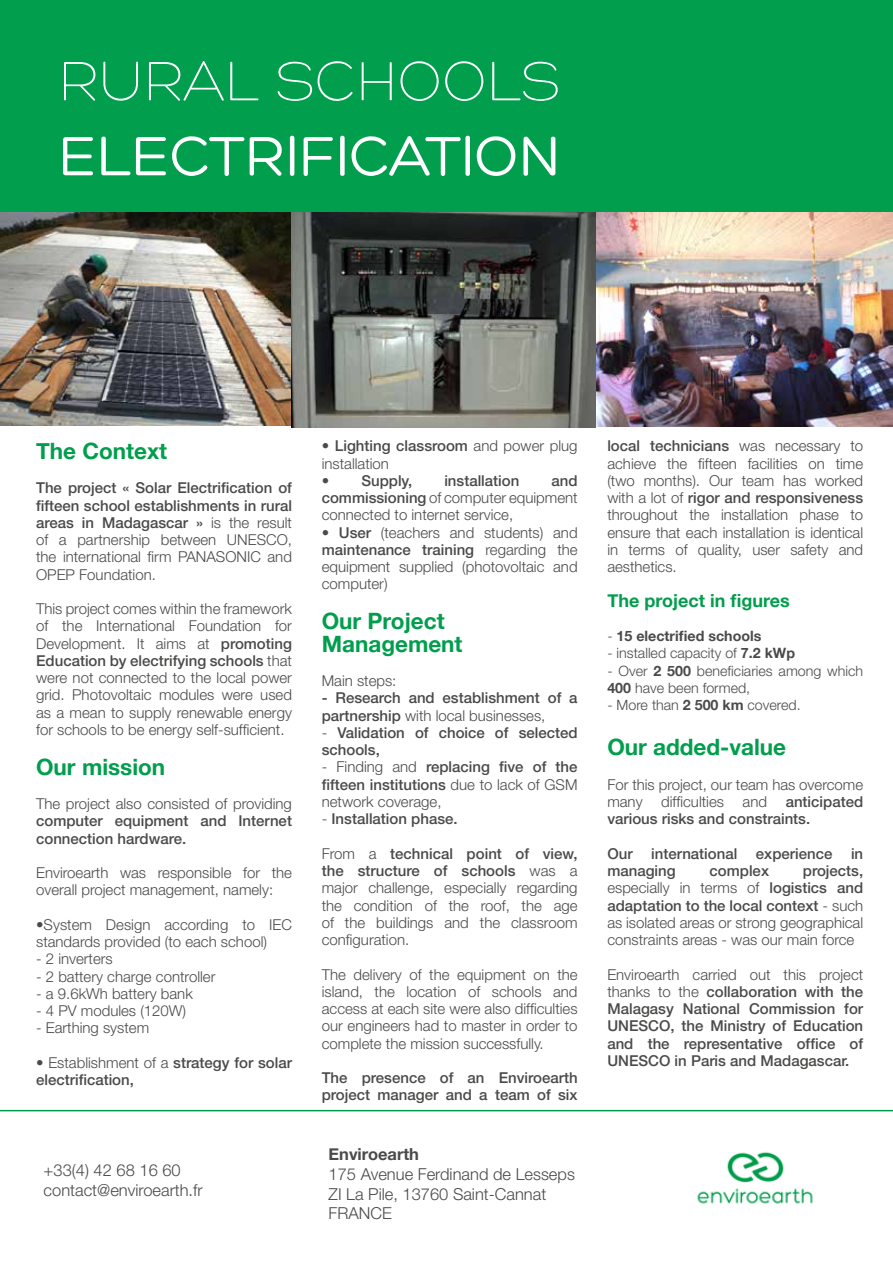
<style>
.page{position:relative;width:893px;height:1263px;background:#fff}
.page>*{position:absolute;margin:0;border:0;box-sizing:border-box;transform-origin:0 0}
.t1{font:60px "Hero";color:#fff}
.t2{font:300 60px "Hero";color:#fff}
.t3{font:700 22.5px/22.5px "Helvetica Neue";color:#009e4d}
.t4{font:700 18px "Helvetica Neue";color:#009e4d}
.t5{font:300 16.5px/19.8px "Helvetica Neue";color:#4a4a49}
.t6{font:700 16.5px "Helvetica Neue";color:#4a4a49}
.t7{font:300 15px/17.2px "Helvetica Neue";color:#4b4a49;text-align:justify}
.t8{font:500 15px/17.2px "Helvetica Neue";color:#4b4a49}
.t9{font:300 14.25px/17.2px "Helvetica Neue";color:#4b4a49}
.t10{font:700 14.25px "Helvetica Neue";color:#4b4a49}
.s1{font-weight:500}
.s2{font-weight:300}
.s3{font-weight:700}
</style>
<div class="page">
<div style="left:0;top:0;width:893px;height:216px;background:#009e4d"></div>
<img style="left:0;top:213px;width:291px;height:212px">
<img style="left:595px;top:213px;width:298px;height:213px">
<img style="left:291px;top:213px;width:304px;height:214px">
<hr style="left:0;top:1110px;width:893px;height:1px;background:#009e4d">
<img style="left:697px;top:1151px;width:116px;height:53px">
<h1 class="t2" style="left:58px;top:51px;width:503px">RURAL SCHOOLS</h1>
<h1 class="t1" style="left:58px;top:125px;width:504px">ELECTRIFICATION</h1>
<h2 class="t3" style="left:36px;top:439px;width:132px">The Context</h2>
<p class="t7" style="left:36px;top:479px;width:257px"><span class="s1">The project « Solar Electrification of fifteen school establishments in rural areas in Madagascar »</span> is the result of a partnership between UNESCO, the international firm PANASONIC and OPEP Foundation.</p>
<p class="t7" style="left:36px;top:599px;width:257px">This project comes within the framework of the International Foundation for Development. It aims at <span class="s1">promoting Education by electrifying schools</span> that were not connected to the local power grid. Photovoltaic modules were used as a mean to supply renewable energy for schools to be energy self-sufficient.</p>
<h2 class="t3" style="left:36px;top:755px;width:131px">Our mission</h2>
<p class="t7" style="left:36px;top:794px;width:257px">The project also consisted of providing</p>
<p class="t8" style="left:36px;top:812px;width:257px">computer equipment and Internet connection hardware.</p>
<p class="t7" style="left:36px;top:863px;width:257px">Enviroearth was responsible for the overall project management, namely:</p>
<p class="t7" style="left:36px;top:915px;width:257px">•System Design according to IEC standards provided (to each school)</p>
<p class="t7" style="left:36px;top:950px;width:78px">- 2 inverters</p>
<p class="t7" style="left:36px;top:967px;width:181px">- 2 battery charge controller</p>
<p class="t7" style="left:36px;top:984px;width:158px">- a 9.6kWh battery bank</p>
<p class="t7" style="left:36px;top:1001px;width:152px">- 4 PV modules (120W)</p>
<p class="t7" style="left:36px;top:1019px;width:115px">- Earthing system</p>
<p class="t8" style="left:36px;top:1053px;width:257px"><span class="s2">• Establishment of a</span> strategy for solar electrification,</p>
<p class="t5" style="left:44px;top:1159px;width:161px">+33(4) 42 68 16 60 contact@enviroearth.fr</p>
<p class="t7" style="left:322px;top:437px;width:257px">• <span class="s1">Lighting classroom</span> and power plug installation</p>
<p class="t8" style="left:322px;top:471px;width:92px"><span class="s2">•</span> Supply,</p>
<p class="t8" style="left:444px;top:471px;width:77px">installation</p>
<p class="t7" style="left:322px;top:471px;width:257px;text-indent:230px"><span class="s1">and commissioning</span> of computer equipment connected to internet service,</p>
<p class="t7" style="left:322px;top:523px;width:257px">• <span class="s1">User</span> (teachers and students) and <span class="s1">maintenance training</span> regarding the equipment supplied (photovoltaic and computer)</p>
<h2 class="t3" style="left:322px;top:609px;width:142px">Our Project<br>Management</h2>
<p class="t7" style="left:322px;top:671px;width:76px">Main steps:</p>
<p class="t8" style="left:322px;top:689px;width:257px">- Research and establishment of a partnership <span class="s2">with local businesses,</span></p>
<p class="t8" style="left:322px;top:723px;width:257px"><span class="s2">-</span> Validation of choice of selected schools,</p>
<p class="t7" style="left:322px;top:758px;width:257px">- Finding and <span class="s1">replacing five of the fifteen institutions</span> due to lack of GSM network coverage,</p>
<p class="t8" style="left:322px;top:810px;width:137px"><span class="s2">-</span> Installation phase.</p>
<p class="t7" style="left:322px;top:844px;width:257px">From a <span class="s1">technical point of view, the structure of schools</span> was a major challenge, especially regarding the condition of the roof, the age of the buildings and the classroom configuration.</p>
<p class="t7" style="left:322px;top:965px;width:257px">The delivery of the equipment on the island, the location of schools and access at each site were also difficulties our engineers had to master in order to complete the mission successfully.</p>
<p class="t8" style="left:322px;top:1068px;width:257px">The presence of an Enviroearth project manager and a team of six</p>
<p class="t6" style="left:329px;top:1144px;width:92px">Enviroearth</p>
<p class="t5" style="left:329px;top:1163px;width:248px">175 Avenue Ferdinand de Lesseps<br>ZI La Pile, 13760 Saint-Cannat<br>FRANCE</p>
<p class="t7" style="left:607px;top:437px;width:257px"><span class="s1">local technicians</span> was necessary to achieve the fifteen facilities on time (two months). Our team has worked with a lot of <span class="s1">rigor and responsiveness </span>throughout the installation phase to ensure that each installation is identical in terms of quality, user safety and aesthetics.</p>
<p class="t4" style="left:607px;top:589px;width:184px">The project in figures</p>
<p class="t10" style="left:607px;top:627px;width:156px"><span class="s2">-</span> 15 electrified schools</p>
<p class="t9" style="left:607px;top:644px;width:189px">- installed capacity of <span class="s3">7.2 kWp</span></p>
<p class="t9" style="left:607px;top:661px;width:257px">- Over <span class="s3">2 500</span> beneficiaries among which<br><span class="s3">400</span> have been formed,</p>
<p class="t9" style="left:607px;top:696px;width:195px">- More than <span class="s3">2 500 km</span> covered.</p>
<h2 class="t3" style="left:607px;top:735px;width:180px">Our added-value</h2>
<p class="t7" style="left:607px;top:775px;width:257px">For this project, our team has overcome many difficulties and <span class="s1">anticipated various risks and constraints.</span></p>
<p class="t8" style="left:607px;top:844px;width:257px">Our international experience in managing</p>
<p class="t7" style="left:607px;top:861px;width:257px;text-indent:196px"><span class="s1">projects, </span>especially in terms of <span class="s1">logistics and adaptation to the local context</span> - such as isolated areas or strong geographical constraints areas - was our main force</p>
<p class="t8" style="left:607px;top:965px;width:257px;text-align:justify"><span class="s2">Enviroearth carried out this project thanks to the</span> collaboration with the Malagasy National Commission for UNESCO, the Ministry of Education and the representative office of UNESCO in Paris and Madagascar.</p>
<p class="t8" style="left:710px;top:861px;width:61px">complex</p>
</div>
